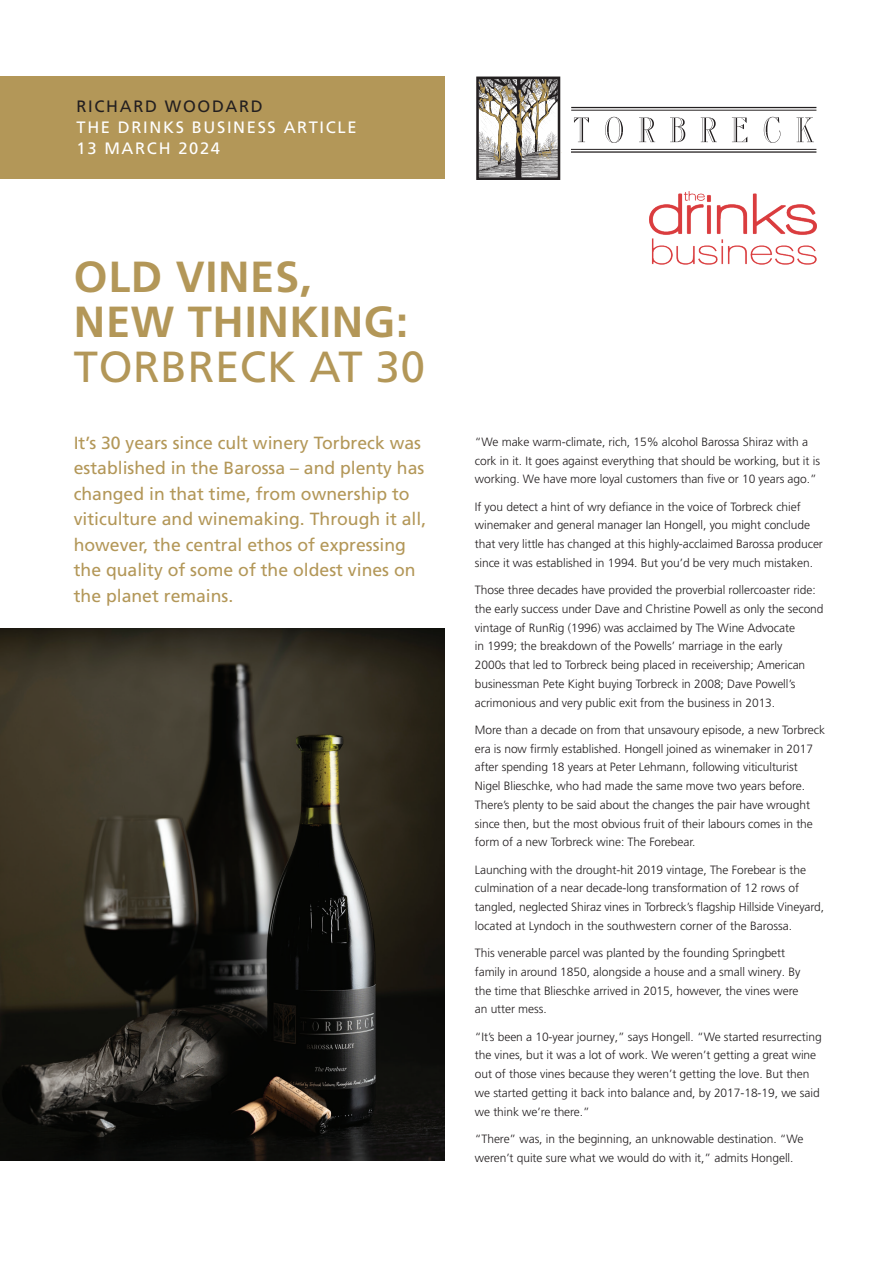
<style>
.page{position:relative;width:893px;height:1263px;background:#fff}
.page>*{position:absolute;margin:0;border:0;box-sizing:border-box;transform-origin:0 0}
.t1{font:700 43.5px/45px "Frutiger LT Pro";letter-spacing:.015em;color:#b39758}
.t2{font:43.5px "Frutiger LT Pro";letter-spacing:.015em;color:#b39758}
.t3{font:17.7px/25.5px "Frutiger LT Pro";color:#b39758}
.t4{font:16.5px/21px "Frutiger LT Pro";letter-spacing:.1em;color:#fff}
.t5{font:16.5px "Frutiger LT Pro";letter-spacing:.1em;color:#231f20}
.t6{font:300 12px/18.8px "Frutiger LT Pro";letter-spacing:-.005em;color:#231f20}
</style>
<div class="page">
<div style="left:0;top:77px;width:444px;height:102px;background:#b39758"></div>
<svg style="left:574px;top:118px;width:15px;height:24px"></svg>
<svg style="left:605px;top:117px;width:18px;height:26px"></svg>
<svg style="left:639px;top:118px;width:16px;height:24px"></svg>
<svg style="left:670px;top:118px;width:15px;height:24px"></svg>
<svg style="left:701px;top:118px;width:16px;height:24px"></svg>
<svg style="left:732px;top:118px;width:15px;height:24px"></svg>
<svg style="left:764px;top:117px;width:16px;height:26px"></svg>
<svg style="left:796px;top:118px;width:18px;height:24px"></svg>
<hr style="left:571px;top:110px;width:245px;height:1px;background:#231f20">
<hr style="left:571px;top:149px;width:245px;height:1px;background:#231f20">
<hr style="left:571px;top:107px;width:245px;height:1px;background:#231f20">
<hr style="left:571px;top:151px;width:245px;height:2px;background:#231f20">
<img style="left:480px;top:162px;width:76px;height:14px">
<div style="left:476px;top:77px;width:84px;height:103px;border:3px solid #231f20"></div>
<img style="left:478px;top:80px;width:84px;height:82px">
<img style="left:0;top:629px;width:444px;height:532px">
<img style="left:649px;top:191px;width:167px;height:74px">
<h3 class="t5" style="left:77px;top:97px;width:188px">RICHARD WOODARD</h3>
<h3 class="t4" style="left:77px;top:117px;width:282px">THE DRINKS BUSINESS ARTICLE<br>13 MARCH 2024</h3>
<h1 class="t1" style="left:74px;top:254px;width:336px">OLD VINES,<br>NEW THINKING:</h1>
<h1 class="t2" style="left:74px;top:341px;width:352px">TORBRECK AT 30</h1>
<p class="t3" style="left:74px;top:430px;width:354px">It’s 30 years since cult winery Torbreck was established in the Barossa – and plenty has changed in that time, from ownership to viticulture and winemaking. Through it all, however, the central ethos of expressing the quality of some of the oldest vines on the planet remains.</p>
<p class="t6" style="left:475px;top:432px;width:347px">“We make warm-climate, rich, 15% alcohol Barossa Shiraz with a cork in it. It goes against everything that should be working, but it is working. We have more loyal customers than five or 10 years ago.”</p>
<p class="t6" style="left:475px;top:497px;width:350px">If you detect a hint of wry defiance in the voice of Torbreck chief winemaker and general manager Ian Hongell, you might conclude that very little has changed at this highly-acclaimed Barossa producer since it was established in 1994. But you’d be very much mistaken.</p>
<p class="t6" style="left:475px;top:581px;width:350px">Those three decades have provided the proverbial rollercoaster ride: the early success under Dave and Christine Powell as only the second vintage of RunRig (1996) was acclaimed by The Wine Advocate<br>in 1999; the breakdown of the Powells’ marriage in the early<br>2000s that led to Torbreck being placed in receivership; American businessman Pete Kight buying Torbreck in 2008; Dave Powell’s acrimonious and very public exit from the business in 2013.</p>
<p class="t6" style="left:475px;top:720px;width:352px">More than a decade on from that unsavoury episode, a new Torbreck era is now firmly established. Hongell joined as winemaker in 2017 after spending 18 years at Peter Lehmann, following viticulturist Nigel Blieschke, who had made the same move two years before.<br>There’s plenty to be said about the changes the pair have wrought since then, but the most obvious fruit of their labours comes in the form of a new Torbreck wine: The Forebear.</p>
<p class="t6" style="left:475px;top:860px;width:351px">Launching with the drought-hit 2019 vintage, The Forebear is the culmination of a near decade-long transformation of 12 rows of tangled, neglected Shiraz vines in Torbreck’s flagship Hillside Vineyard, located at Lyndoch in the southwestern corner of the Barossa.</p>
<p class="t6" style="left:475px;top:943px;width:327px">This venerable parcel was planted by the founding Springbett family in around 1850, alongside a house and a small winery. By the time that Blieschke arrived in 2015, however, the vines were an utter mess.</p>
<p class="t6" style="left:475px;top:1027px;width:348px">“It’s been a 10-year journey,” says Hongell. “We started resurrecting the vines, but it was a lot of work. We weren’t getting a great wine out of those vines because they weren’t getting the love. But then we started getting it back into balance and, by 2017-18-19, we said we think we’re there.”</p>
<p class="t6" style="left:475px;top:1129px;width:330px">“There” was, in the beginning, an unknowable destination. “We weren’t quite sure what we would do with it,” admits Hongell.</p>
</div>
